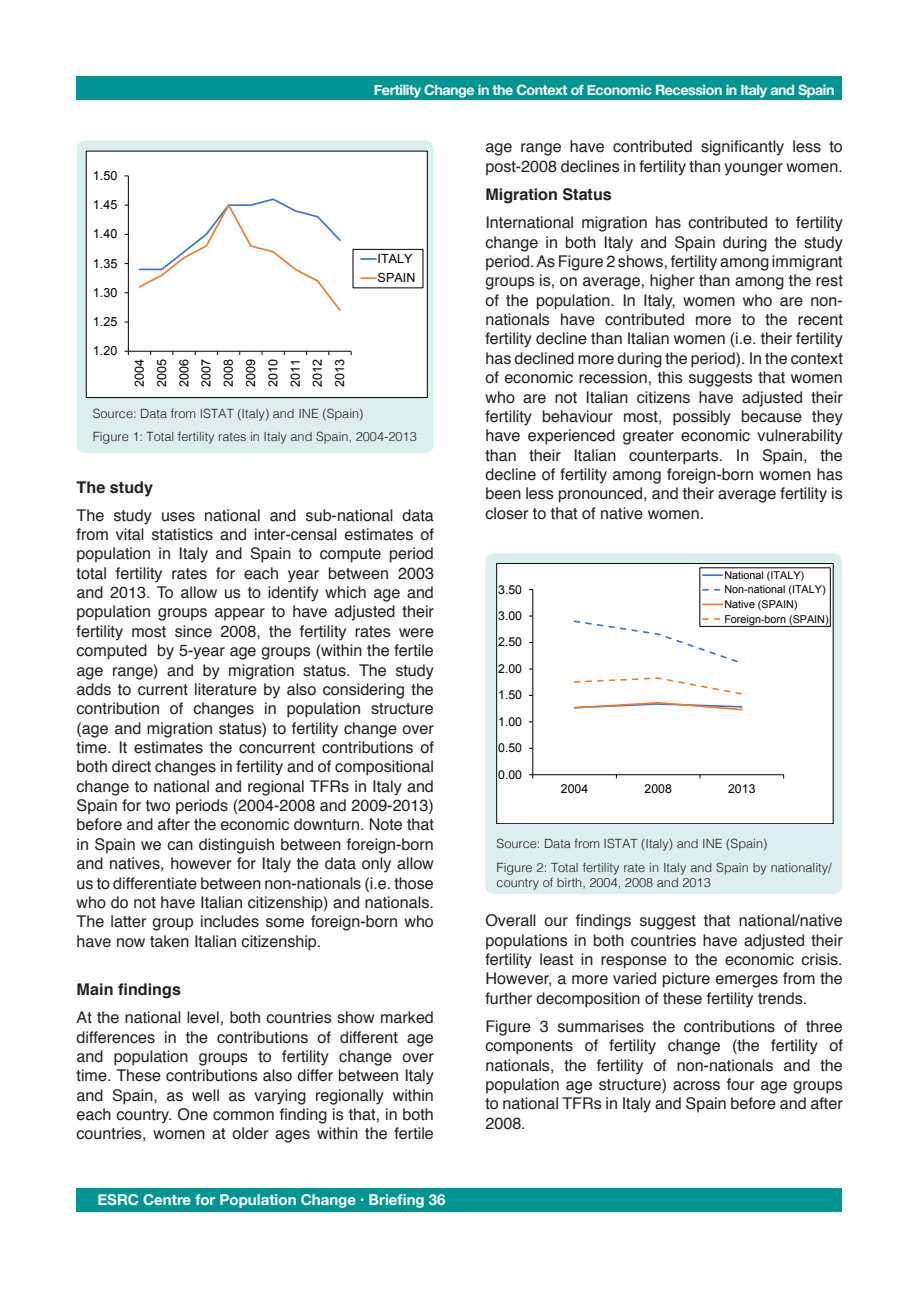
<style>
.page{position:relative;width:919px;height:1289px;background:#fff}
.page>*{position:absolute;margin:0;border:0;box-sizing:border-box;transform-origin:0 0}
.t1{font:16.2px/19.4px "Helvetica";color:#231f20;text-align:justify}
.t2{font:700 16.2px "Helvetica";color:#231f20}
.t3{font:700 15px "Helvetica Neue";color:#fff}
.t4{font:700 14.25px "Helvetica Neue";letter-spacing:-.03em;color:#fff}
.t5{font:300 12.75px/15.3px "Helvetica";color:#231f20}
.t6{font:12.6px/22.2px "Arial";color:#000;text-align:justify}
.t7{font:12.3px "Arial";color:#000}
.t8{font:10.8px/14.5px "Arial";color:#000}
.s1{font-size:12px}
</style>
<div class="page">
<div style="left:76px;top:77px;width:766px;height:23px;background:#009590"></div>
<div style="left:77px;top:1188px;width:765px;height:23px;background:#009590"></div>
<div style="left:485px;top:553px;width:357px;height:340px;background:#dee;border-radius:9px"></div>
<div style="left:77px;top:140px;width:356px;height:313px;background:#dee;border-radius:9px"></div>
<div style="left:86px;top:151px;width:341px;height:246px;background:#fff"></div>
<hr style="left:128px;top:176px;width:1px;height:175px;background:#000">
<hr style="left:128px;top:351px;width:223px;height:1px;background:#000">
<svg style="left:138px;top:198px;width:203px;height:113px"></svg>
<div style="left:353px;top:249px;width:70px;height:39px;border:1px solid #000"></div>
<svg style="left:361px;top:258px;width:15px;height:2px"></svg>
<svg style="left:361px;top:277px;width:15px;height:2px"></svg>
<div style="left:496px;top:563px;width:337px;height:260px;background:#fff"></div>
<hr style="left:532px;top:589px;width:1px;height:185px;background:#000">
<hr style="left:532px;top:774px;width:251px;height:1px;background:#000">
<svg style="left:573px;top:677px;width:170px;height:34px"></svg>
<hr style="left:702px;top:574px;width:20px;height:2px;background:#4472c4">
<svg style="left:702px;top:589px;width:19px;height:1px"></svg>
<hr style="left:702px;top:603px;width:20px;height:2px;background:#ed7d31">
<svg style="left:573px;top:618px;width:170px;height:45px"></svg>
<div style="left:496px;top:563px;width:337px;height:260px;border:1px solid #000"></div>
<p class="t4" style="left:374px;top:79px;width:462px">Fertility Change in the Context of Economic Recession in Italy and Spain</p>
<p class="t6" style="left:93px;top:164px;width:26px">1.50</p>
<p class="t6" style="left:93px;top:194px;width:26px">1.45</p>
<p class="t6" style="left:93px;top:223px;width:26px">1.40</p>
<p class="t6" style="left:93px;top:252px;width:26px">1.35</p>
<p class="t6" style="left:93px;top:281px;width:26px">1.30</p>
<p class="t6" style="left:93px;top:310px;width:26px">1.25</p>
<p class="t6" style="left:93px;top:340px;width:26px">1.20</p>
<p class="t6" style="left:128px;top:387px;width:30px;rotate:-90deg">2004<br>2005<br>2006<br>2007<br>2008<br>2009<br>2010<br>2011<br>2012<br>2013</p>
<p class="t6" style="left:377px;top:249px;width:39px;line-height:19.2px">ITALY<br>SPAIN</p>
<p class="t5" style="left:93px;top:404px;width:272px">Source: Data from ISTAT (Italy) and INE (Spain)</p>
<p class="t5" style="left:93px;top:428px;width:325px">Figure 1: Total fertility rates in Italy and Spain, 2004-2013</p>
<p class="t2" style="left:77px;top:474px;width:78px">The study</p>
<p class="t1" style="left:77px;top:506px;width:359px">The study uses national and sub-national data from vital statistics and inter-censal estimates of population in Italy and Spain to compute period total fertility rates for each year between 2003 and 2013. To allow us to identify which age and population groups appear to have adjusted their fertility most since 2008, the fertility rates were computed by 5-year age groups (within the fertile age range) and by migration status. The study adds to current literature by also considering the contribution of changes in population structure (age and migration status) to fertility change over time. It estimates the concurrent contributions of both direct changes in fertility and of compositional change to national and regional TFRs in Italy and Spain for two periods (2004-2008 and 2009-2013) before and after the economic downturn. Note that in Spain we can distinguish between foreign-born and natives, however for Italy the data only allow us to differentiate between non-nationals (i.e. those who do not have Italian citizenship) and nationals.<br>The latter group includes some foreign-born who have now taken Italian citizenship.</p>
<p class="t2" style="left:77px;top:976px;width:106px">Main findings</p>
<p class="t1" style="left:77px;top:1008px;width:359px">At the national level, both countries show marked differences in the contributions of different age and population groups to fertility change over time. These contributions also differ between Italy and Spain, as well as varying regionally within each country. One common finding is that, in both countries, women at older ages within the fertile</p>
<p class="t3" style="left:98px;top:1188px;width:349px">ESRC Centre for Population Change <span class="s1">•</span> Briefing 36</p>
<p class="t1" style="left:485px;top:138px;width:359px">age range have contributed significantly less to post-2008 declines in fertility than younger women.</p>
<p class="t2" style="left:485px;top:182px;width:128px">Migration Status</p>
<p class="t1" style="left:485px;top:213px;width:359px">International migration has contributed to fertility change in both Italy and Spain during the study period. As Figure 2 shows, fertility among immigrant groups is, on average, higher than among the rest of the population. In Italy, women who are non&shy;nationals have contributed more to the recent fertility decline than Italian women (i.e. their fertility has declined more during the period). In the context of economic recession, this suggests that women who are not Italian citizens have adjusted their fertility behaviour most, possibly because they have experienced greater economic vulnerability than their Italian counterparts. In Spain, the decline of fertility among foreign-born women has been less pronounced, and their average fertility is closer to that of native women.</p>
<p class="t7" style="left:498px;top:581px;width:25px">3.50</p>
<p class="t7" style="left:498px;top:607px;width:25px">3.00</p>
<p class="t7" style="left:498px;top:634px;width:25px">2.50</p>
<p class="t7" style="left:498px;top:660px;width:25px">2.00</p>
<p class="t7" style="left:498px;top:687px;width:25px">1.50</p>
<p class="t7" style="left:498px;top:713px;width:25px">1.00</p>
<p class="t7" style="left:498px;top:739px;width:25px">0.50</p>
<p class="t7" style="left:498px;top:766px;width:25px">0.00</p>
<p class="t8" style="left:724px;top:567px;width:106px">National (ITALY)<br>Non-national (ITALY)<br>Native (SPAIN)<br>Foreign-born (SPAIN)</p>
<p class="t7" style="left:561px;top:781px;width:29px">2004</p>
<p class="t7" style="left:644px;top:781px;width:29px">2008</p>
<p class="t7" style="left:728px;top:781px;width:29px">2013</p>
<p class="t5" style="left:496px;top:835px;width:272px">Source: Data from ISTAT (Italy) and INE (Spain)</p>
<p class="t5" style="left:496px;top:859px;width:336px">Figure 2: Total fertility rate in Italy and Spain by nationality/ country of birth, 2004, 2008 and 2013</p>
<p class="t1" style="left:485px;top:911px;width:359px">Overall our findings suggest that national/native populations in both countries have adjusted their fertility least in response to the economic crisis.<br>However, a more varied picture emerges from the further decomposition of these fertility trends.</p>
<p class="t1" style="left:485px;top:1017px;width:359px">Figure 3 summarises the contributions of three components of fertility change (the fertility of nationals, the fertility of non-nationals and the population age structure) across four age groups to national TFRs in Italy and Spain before and after 2008.</p>
</div>
